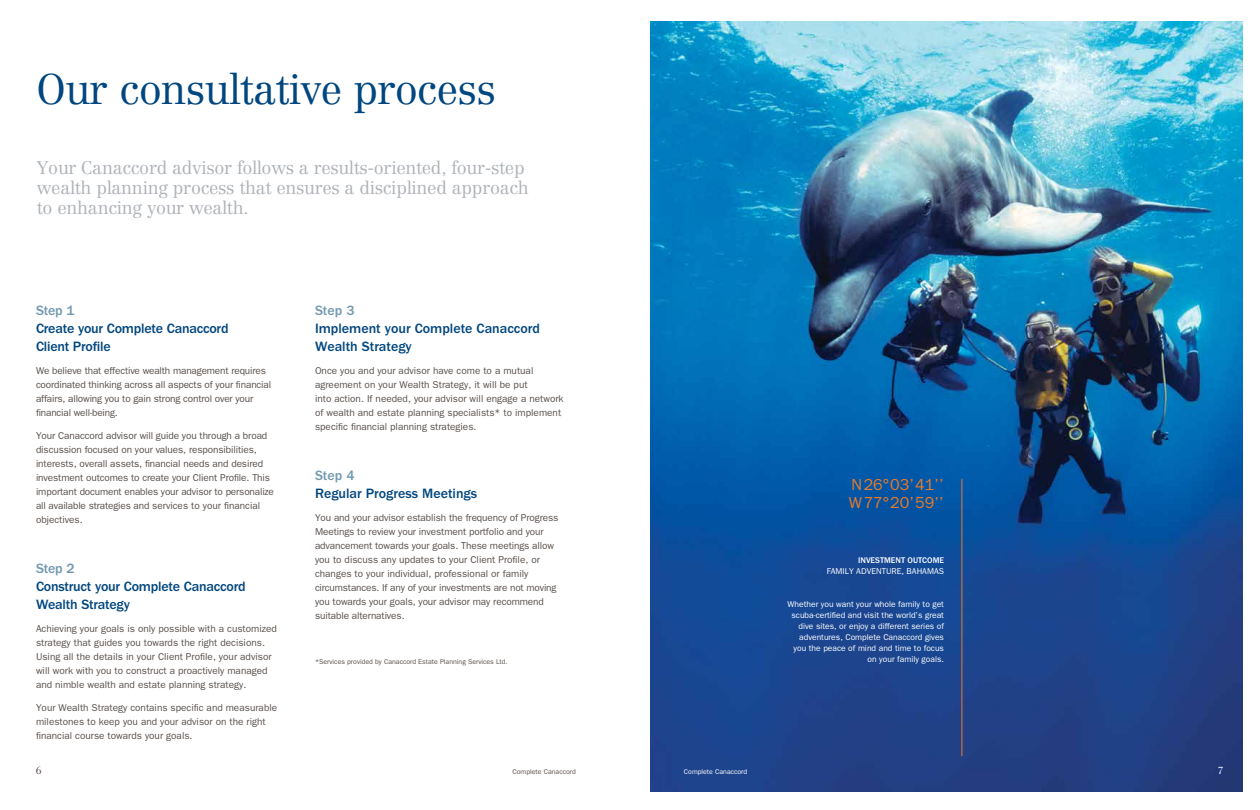
<style>
.page{position:relative;width:1260px;height:810px;background:#fff}
.page>*{position:absolute;margin:0;border:0;box-sizing:border-box;transform-origin:0 0}
.t1{font:300 42px "Centennial";letter-spacing:-.015em;color:#00467f}
.t2{font:300 18px/20px "Centennial";letter-spacing:-.015em;color:#aeb3b8}
.t3{font:16px/18px "ITC Franklin Gothic Std";color:#eb7b28}
.t4{font:500 14px/18px "ITC Franklin Gothic Std";letter-spacing:-.015em;color:#00467f}
.t5{font:500 14px "ITC Franklin Gothic Std";letter-spacing:-.005em;color:#7399b1}
.t6{font:10px/14px "ITC Franklin Gothic Std";letter-spacing:-.01em;color:#59504b}
.t7{font:300 10px "Centennial";color:#59504b}
.t8{font:300 10px "Centennial";color:#fff}
.t9{font:8.5px/11px "ITC Franklin Gothic Std";color:#fff;text-align:right}
.t10{font:500 8.5px "ITC Franklin Gothic Std";color:#fff}
.t11{font:7px "ITC Franklin Gothic Std";color:#59504b}
.t12{font:7px "ITC Franklin Gothic Std";color:#fff}
</style>
<div class="page">
<img style="left:651px;top:21px;width:591px;height:770px">
<hr style="left:961px;top:479px;width:1px;height:277px;background:#eb7b28">
<h1 class="t1" style="left:37px;top:64px;width:460px">Our consultative process</h1>
<h2 class="t2" style="left:37px;top:158px;width:494px">Your Canaccord advisor follows a results-oriented, four-step wealth planning process that ensures a disciplined approach to enhancing your wealth.</h2>
<h3 class="t5" style="left:36px;top:302px;width:40px">Step 1</h3>
<h3 class="t4" style="left:36px;top:319px;width:194px">Create your Complete Canaccord<br>Client Profile</h3>
<p class="t6" style="left:36px;top:364px;width:237px">We believe that effective wealth management requires coordinated thinking across all aspects of your financial affairs, allowing you to gain strong control over your financial well-being.</p>
<p class="t6" style="left:36px;top:429px;width:240px">Your Canaccord advisor will guide you through a broad discussion focused on your values, responsibilities, interests, overall assets, financial needs and desired investment outcomes to create your Client Profile. This important document enables your advisor to personalize all available strategies and services to your financial objectives.</p>
<h3 class="t5" style="left:36px;top:560px;width:40px">Step 2</h3>
<h3 class="t4" style="left:36px;top:577px;width:211px">Construct your Complete Canaccord<br>Wealth Strategy</h3>
<p class="t6" style="left:36px;top:622px;width:242px">Achieving your goals is only possible with a customized strategy that guides you towards the right decisions.<br>Using all the details in your Client Profile, your advisor will work with you to construct a proactively managed and nimble wealth and estate planning strategy.</p>
<p class="t6" style="left:36px;top:701px;width:243px">Your Wealth Strategy contains specific and measurable milestones to keep you and your advisor on the right financial course towards your goals.</p>
<h3 class="t5" style="left:315px;top:302px;width:41px">Step 3</h3>
<h3 class="t4" style="left:315px;top:319px;width:227px">Implement your Complete Canaccord<br>Wealth Strategy</h3>
<p class="t6" style="left:315px;top:364px;width:250px">Once you and your advisor have come to a mutual agreement on your Wealth Strategy, it will be put<br>into action. If needed, your advisor will engage a network of wealth and estate planning specialists* to implement specific financial planning strategies.</p>
<h3 class="t5" style="left:315px;top:467px;width:41px">Step 4</h3>
<h3 class="t4" style="left:315px;top:484px;width:164px">Regular Progress Meetings</h3>
<p class="t6" style="left:315px;top:511px;width:245px">You and your advisor establish the frequency of Progress Meetings to review your investment portfolio and your advancement towards your goals. These meetings allow you to discuss any updates to your Client Profile, or changes to your individual, professional or family circumstances. If any of your investments are not moving you towards your goals, your advisor may recommend suitable alternatives.</p>
<p class="t11" style="left:315px;top:657px;width:194px">*Services provided by Canaccord Estate Planning Services Ltd.</p>
<p class="t7" style="left:36px;top:764px;width:7px">6</p>
<p class="t11" style="left:512px;top:768px;width:65px">Complete Canaccord</p>
<h3 class="t3" style="left:849px;top:475px;width:97px">N26°03’41’’<br>W77°20’59’’</h3>
<p class="t10" style="left:858px;top:555px;width:87px">Investment Outco me</p>
<p class="t9" style="left:827px;top:565px;width:102px">FAMILY ADVENTURE, Bahamas</p>
<p class="t9" style="left:788px;top:598px;width:158px">Whether you want your whole family to get scuba-certified and visit the world’s great dive sites, or enjoy a different series of adventures, Complete Canaccord gives you the peace of mind and time to focus on your family goals.</p>
<p class="t12" style="left:684px;top:767px;width:65px">Complete Canaccord</p>
<p class="t8" style="left:1218px;top:764px;width:7px">7</p>
</div>
